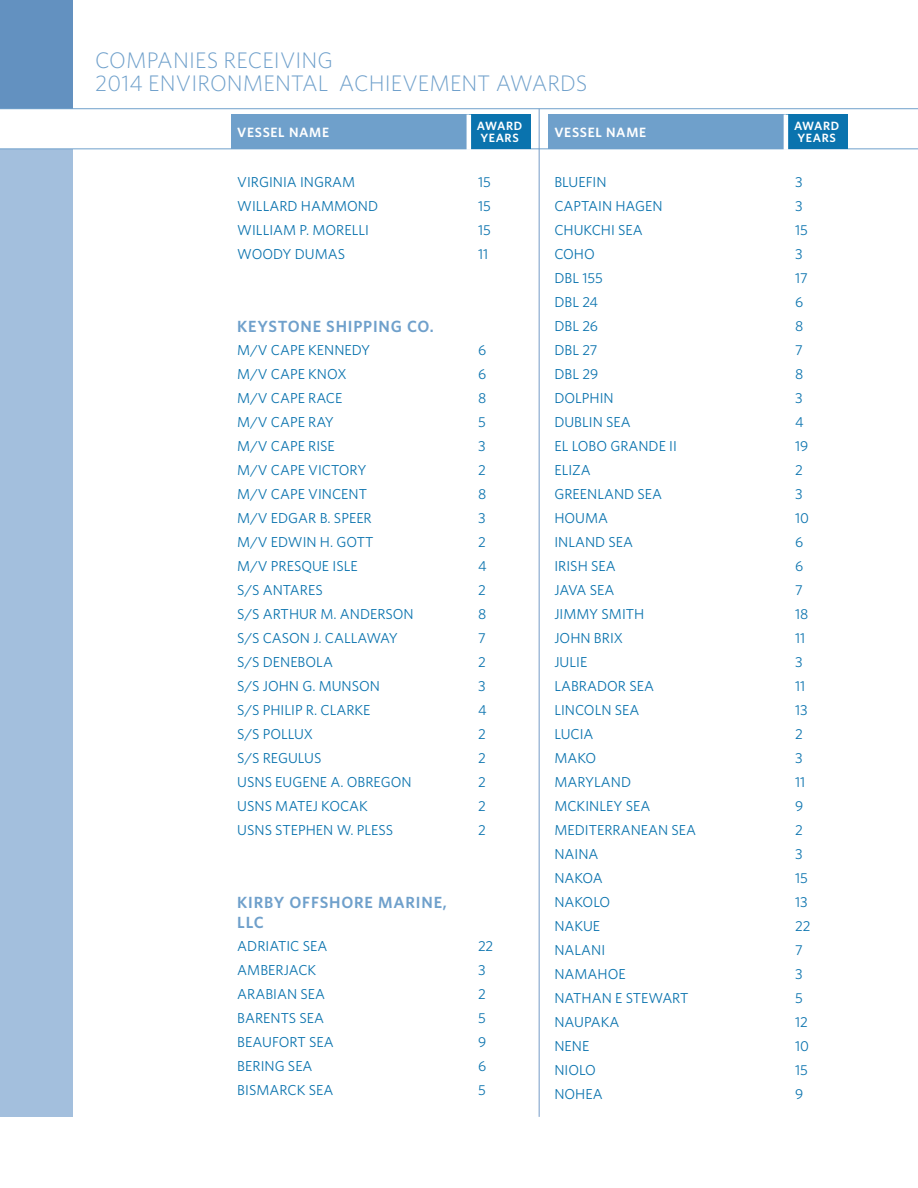
<style>
.page{position:relative;width:918px;height:1188px;background:#fff}
.page>*{position:absolute;margin:0;border:0;box-sizing:border-box;transform-origin:0 0}
.t1{font:300 22.5px/22.5px "Whitney";letter-spacing:.005em;color:#6fa0cb}
.t2{font:600 16.2px/19.5px "Whitney";letter-spacing:.05em;color:#6fa0cb}
.t3{font:14.4px "Whitney";color:#0a73ae}
.t4{font:600 13.5px "Whitney";letter-spacing:.05em;color:#fff}
.t5{font:600 12px/12px "Whitney";color:#fff}
</style>
<div class="page">
<div style="left:0;top:0;width:73px;height:109px;background:#6391c0"></div>
<div style="left:1px;top:149px;width:72px;height:968px;background:#a3bfdd"></div>
<hr style="left:538px;top:109px;width:1px;height:1008px;background:#769cc8">
<hr style="left:0;top:108px;width:917px;height:1px;background:#6fa0cb">
<hr style="left:0;top:148px;width:917px;height:1px;background:#6fa0cb">
<div style="left:231px;top:115px;width:237px;height:34px;background:#6fa0cb"></div>
<div style="left:468px;top:115px;width:62px;height:34px;background:#0a73ae"></div>
<div style="left:466px;top:115px;width:5px;height:34px;background:#fff"></div>
<div style="left:548px;top:115px;width:237px;height:34px;background:#6fa0cb"></div>
<div style="left:785px;top:115px;width:62px;height:34px;background:#0a73ae"></div>
<svg style="left:783px;top:115px;width:4px;height:34px"></svg>
<h1 class="t1" style="left:95px;top:48px;width:493px">COMPANIES RECEIVING<br>2014 ENVIRONMENTAL ACHIEVEMENT AWARDS</h1>
<p class="t4" style="left:237px;top:124px;width:93px">VESSEL NAME</p>
<p class="t5" style="left:477px;top:120px;width:20px">AWARD<br>YEARS</p>
<p class="t3" style="left:237px;top:172px;width:119px">VIRGINIA INGRAM</p>
<p class="t3" style="left:478px;top:172px;width:14px">15</p>
<p class="t3" style="left:237px;top:196px;width:131px">WILLARD HAMMOND</p>
<p class="t3" style="left:478px;top:196px;width:14px">15</p>
<p class="t3" style="left:237px;top:220px;width:133px">WILLIAM P. MORELLI</p>
<p class="t3" style="left:478px;top:220px;width:14px">15</p>
<p class="t3" style="left:237px;top:244px;width:109px">WOODY DUMAS</p>
<p class="t3" style="left:478px;top:244px;width:12px">11</p>
<p class="t4" style="left:554px;top:124px;width:93px">VESSEL NAME</p>
<p class="t5" style="left:793px;top:120px;width:20px">AWARD<br>YEARS</p>
<p class="t3" style="left:554px;top:172px;width:51px">BLUEFIN</p>
<p class="t3" style="left:794px;top:172px;width:9px">3</p>
<p class="t3" style="left:554px;top:196px;width:107px">CAPTAIN HAGEN</p>
<p class="t3" style="left:794px;top:196px;width:9px">3</p>
<p class="t3" style="left:554px;top:220px;width:90px">CHUKCH I SEA</p>
<p class="t3" style="left:794px;top:220px;width:14px">15</p>
<p class="t3" style="left:554px;top:244px;width:42px">COHO</p>
<p class="t3" style="left:794px;top:244px;width:9px">3</p>
<p class="t3" style="left:554px;top:268px;width:50px">DBL 155</p>
<p class="t3" style="left:794px;top:268px;width:14px">17</p>
<p class="t3" style="left:554px;top:292px;width:45px">DBL 24</p>
<p class="t3" style="left:794px;top:292px;width:10px">6</p>
<p class="t3" style="left:554px;top:316px;width:45px">DBL 26</p>
<p class="t3" style="left:794px;top:316px;width:10px">8</p>
<p class="t3" style="left:554px;top:340px;width:45px">DBL 27</p>
<p class="t3" style="left:794px;top:340px;width:9px">7</p>
<p class="t3" style="left:554px;top:364px;width:45px">DBL 29</p>
<p class="t3" style="left:794px;top:364px;width:10px">8</p>
<p class="t3" style="left:554px;top:388px;width:58px">DOLPH IN</p>
<p class="t3" style="left:794px;top:388px;width:9px">3</p>
<p class="t3" style="left:554px;top:412px;width:78px">DUBLIN SEA</p>
<p class="t3" style="left:794px;top:412px;width:10px">4</p>
<p class="t3" style="left:554px;top:436px;width:124px">EL LOBO GRANDE II</p>
<p class="t3" style="left:794px;top:436px;width:15px">19</p>
<p class="t3" style="left:554px;top:460px;width:38px">ELIZA</p>
<p class="t3" style="left:794px;top:460px;width:9px">2</p>
<p class="t3" style="left:554px;top:484px;width:109px">GREEN LAND SEA</p>
<p class="t3" style="left:794px;top:484px;width:9px">3</p>
<p class="t3" style="left:554px;top:508px;width:55px">HOUMA</p>
<p class="t3" style="left:794px;top:508px;width:15px">10</p>
<p class="t3" style="left:554px;top:532px;width:80px">IN LAND SEA</p>
<p class="t3" style="left:794px;top:532px;width:10px">6</p>
<p class="t3" style="left:554px;top:556px;width:63px">IRISH SEA</p>
<p class="t3" style="left:794px;top:556px;width:10px">6</p>
<p class="t3" style="left:554px;top:580px;width:62px">JAVA SEA</p>
<p class="t3" style="left:794px;top:580px;width:9px">7</p>
<p class="t3" style="left:554px;top:604px;width:89px">JIMMY SMITH</p>
<p class="t3" style="left:794px;top:604px;width:15px">18</p>
<p class="t3" style="left:554px;top:628px;width:70px">JOHN BRIX</p>
<p class="t3" style="left:794px;top:628px;width:12px">11</p>
<p class="t3" style="left:554px;top:652px;width:34px">JULIE</p>
<p class="t3" style="left:794px;top:652px;width:9px">3</p>
<p class="t3" style="left:554px;top:676px;width:101px">LABRADOR SEA</p>
<p class="t3" style="left:794px;top:676px;width:12px">11</p>
<p class="t3" style="left:554px;top:700px;width:87px">LINCOLN SEA</p>
<p class="t3" style="left:794px;top:700px;width:14px">13</p>
<p class="t3" style="left:554px;top:724px;width:41px">LUCIA</p>
<p class="t3" style="left:794px;top:724px;width:9px">2</p>
<p class="t3" style="left:554px;top:748px;width:43px">MAKO</p>
<p class="t3" style="left:794px;top:748px;width:9px">3</p>
<p class="t3" style="left:554px;top:772px;width:67px">MARYLAND</p>
<p class="t3" style="left:794px;top:772px;width:12px">11</p>
<p class="t3" style="left:554px;top:796px;width:97px">MCKIN LEY SEA</p>
<p class="t3" style="left:794px;top:796px;width:10px">9</p>
<p class="t3" style="left:554px;top:820px;width:143px">MEDITERRAN EAN SEA</p>
<p class="t3" style="left:794px;top:820px;width:9px">2</p>
<p class="t3" style="left:554px;top:844px;width:46px">NAINA</p>
<p class="t3" style="left:794px;top:844px;width:9px">3</p>
<p class="t3" style="left:554px;top:868px;width:50px">NAKOA</p>
<p class="t3" style="left:794px;top:868px;width:14px">15</p>
<p class="t3" style="left:554px;top:892px;width:57px">NAKOLO</p>
<p class="t3" style="left:794px;top:892px;width:14px">13</p>
<p class="t3" style="left:554px;top:916px;width:47px">NAKUE</p>
<p class="t3" style="left:794px;top:916px;width:17px">22</p>
<p class="t3" style="left:554px;top:940px;width:52px">NALAN I</p>
<p class="t3" style="left:794px;top:940px;width:9px">7</p>
<p class="t3" style="left:554px;top:964px;width:73px">NAMAHOE</p>
<p class="t3" style="left:794px;top:964px;width:9px">3</p>
<p class="t3" style="left:554px;top:988px;width:136px">NATHAN E STEWART</p>
<p class="t3" style="left:794px;top:988px;width:9px">5</p>
<p class="t3" style="left:554px;top:1012px;width:66px">NAUPAKA</p>
<p class="t3" style="left:794px;top:1012px;width:14px">12</p>
<p class="t3" style="left:554px;top:1036px;width:36px">NENE</p>
<p class="t3" style="left:794px;top:1036px;width:15px">10</p>
<p class="t3" style="left:554px;top:1060px;width:43px">N IOLO</p>
<p class="t3" style="left:794px;top:1060px;width:14px">15</p>
<p class="t3" style="left:554px;top:1084px;width:50px">NOHEA</p>
<p class="t3" style="left:794px;top:1084px;width:10px">9</p>
<p class="t2" style="left:237px;top:316px;width:198px">KEYSTONE SHIPPING CO.</p>
<p class="t3" style="left:237px;top:340px;width:124px">M/V CAPE KENN EDY</p>
<p class="t3" style="left:478px;top:340px;width:10px">6</p>
<p class="t3" style="left:237px;top:364px;width:111px">M/V CAPE KN OX</p>
<p class="t3" style="left:478px;top:364px;width:10px">6</p>
<p class="t3" style="left:237px;top:388px;width:107px">M/V CAPE RACE</p>
<p class="t3" style="left:478px;top:388px;width:10px">8</p>
<p class="t3" style="left:237px;top:412px;width:97px">M/V CAPE RAY</p>
<p class="t3" style="left:478px;top:412px;width:9px">5</p>
<p class="t3" style="left:237px;top:436px;width:99px">M/V CAPE RISE</p>
<p class="t3" style="left:478px;top:436px;width:9px">3</p>
<p class="t3" style="left:237px;top:460px;width:121px">M/V CAPE VICTORY</p>
<p class="t3" style="left:478px;top:460px;width:9px">2</p>
<p class="t3" style="left:237px;top:484px;width:131px">M/V CAPE VINCENT</p>
<p class="t3" style="left:478px;top:484px;width:10px">8</p>
<p class="t3" style="left:237px;top:508px;width:134px">M/V EDGAR B. SPEER</p>
<p class="t3" style="left:478px;top:508px;width:9px">3</p>
<p class="t3" style="left:237px;top:532px;width:137px">M/V EDWIN H. GOTT</p>
<p class="t3" style="left:478px;top:532px;width:9px">2</p>
<p class="t3" style="left:237px;top:556px;width:122px">M/V PRESQUE ISLE</p>
<p class="t3" style="left:478px;top:556px;width:10px">4</p>
<p class="t3" style="left:237px;top:580px;width:87px">S/S ANTARES</p>
<p class="t3" style="left:478px;top:580px;width:9px">2</p>
<p class="t3" style="left:237px;top:604px;width:175px">S/S ARTH UR M. ANDERSON</p>
<p class="t3" style="left:478px;top:604px;width:10px">8</p>
<p class="t3" style="left:237px;top:628px;width:161px">S/S CASON J. CALLAWAY</p>
<p class="t3" style="left:478px;top:628px;width:9px">7</p>
<p class="t3" style="left:237px;top:652px;width:97px">S/S DEN EBOLA</p>
<p class="t3" style="left:478px;top:652px;width:9px">2</p>
<p class="t3" style="left:237px;top:676px;width:141px">S/S JOHN G. MUNSON</p>
<p class="t3" style="left:478px;top:676px;width:9px">3</p>
<p class="t3" style="left:237px;top:700px;width:135px">S/S PH ILIP R. CLARKE</p>
<p class="t3" style="left:478px;top:700px;width:10px">4</p>
<p class="t3" style="left:237px;top:724px;width:77px">S/S POLLUX</p>
<p class="t3" style="left:478px;top:724px;width:9px">2</p>
<p class="t3" style="left:237px;top:748px;width:86px">S/S REGULUS</p>
<p class="t3" style="left:478px;top:748px;width:9px">2</p>
<p class="t3" style="left:237px;top:772px;width:173px">USNS EUGEN E A. OBREGON</p>
<p class="t3" style="left:478px;top:772px;width:9px">2</p>
<p class="t3" style="left:237px;top:796px;width:130px">USN S MATEJ KOCAK</p>
<p class="t3" style="left:478px;top:796px;width:9px">2</p>
<p class="t3" style="left:237px;top:820px;width:157px">USNS STEPH EN W. PLESS</p>
<p class="t3" style="left:478px;top:820px;width:9px">2</p>
<p class="t2" style="left:237px;top:892px;width:211px">KIRBY OFFSHORE MARINE,<br>LLC</p>
<p class="t3" style="left:237px;top:937px;width:92px">ADRIATIC SEA</p>
<p class="t3" style="left:478px;top:937px;width:17px">22</p>
<p class="t3" style="left:237px;top:961px;width:79px">AMBERJACK</p>
<p class="t3" style="left:478px;top:961px;width:9px">3</p>
<p class="t3" style="left:237px;top:985px;width:89px">ARABIAN SEA</p>
<p class="t3" style="left:478px;top:985px;width:9px">2</p>
<p class="t3" style="left:237px;top:1009px;width:88px">BARENTS SEA</p>
<p class="t3" style="left:478px;top:1009px;width:9px">5</p>
<p class="t3" style="left:237px;top:1033px;width:98px">BEAUFORT SEA</p>
<p class="t3" style="left:478px;top:1033px;width:10px">9</p>
<p class="t3" style="left:237px;top:1057px;width:77px">BERING SEA</p>
<p class="t3" style="left:478px;top:1057px;width:10px">6</p>
<p class="t3" style="left:237px;top:1081px;width:97px">BISMARCK SEA</p>
<p class="t3" style="left:478px;top:1081px;width:9px">5</p>
</div>
